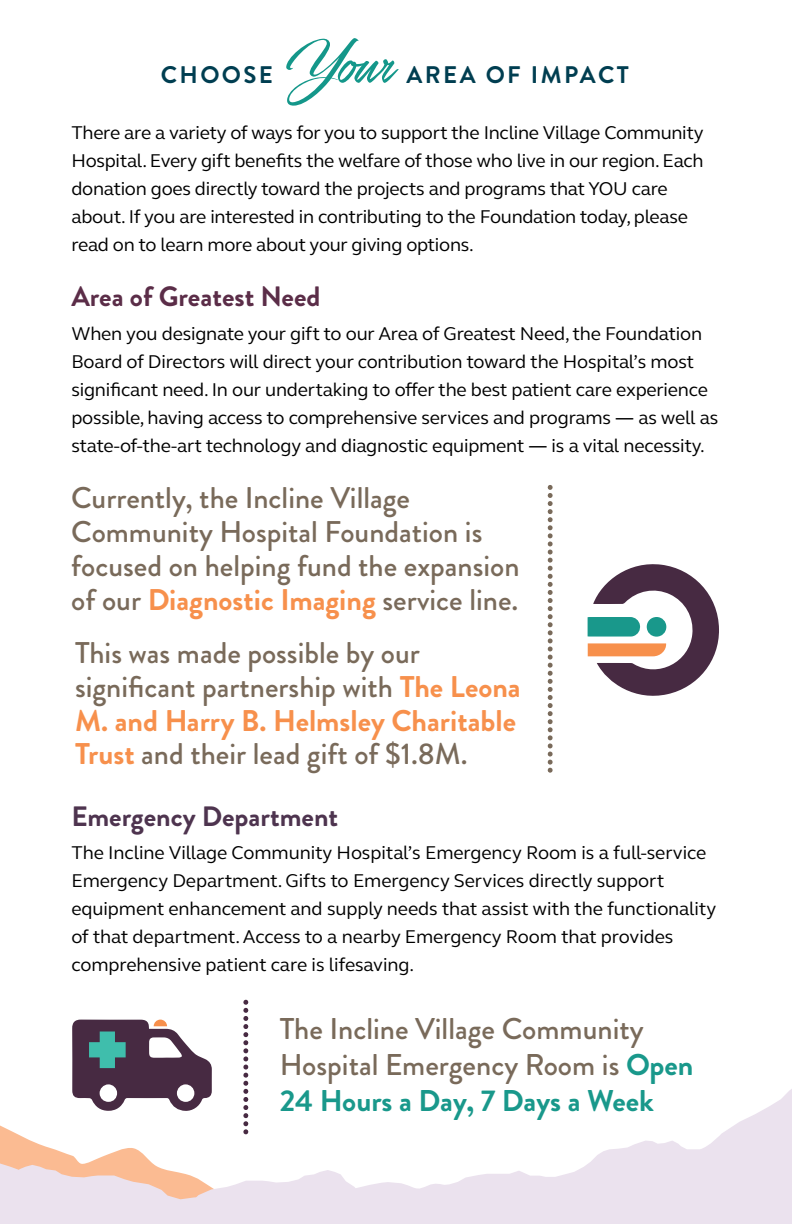
<style>
.page{position:relative;width:792px;height:1224px;background:#fff}
.page>*{position:absolute;margin:0;border:0;box-sizing:border-box;transform-origin:0 0}
.t1{font:54px "Stackyard";color:#14978a}
.t2{font:500 30px/34px "Brandon Grotesque";color:#796a5a}
.t3{font:700 28px "Brandon Grotesque";color:#4e344f}
.t4{font:700 28px "Brandon Grotesque";color:#5b2d48}
.t5{font:700 24px "Brandon Grotesque";letter-spacing:.1em;color:#003e51}
.t6{font:19px/28px "FS Elliot Pro";letter-spacing:-.01em;color:#000}
.s1{font-family:"Blacksword"}
.s2{font-family:"Open Sans"}
.s3{font-weight:700;color:#f7904c}
.s4{font-weight:700;color:#19988b}
</style>
<div class="page">
<svg style="left:331px;top:1089px;width:461px;height:135px"></svg>
<svg style="left:331px;top:1175px;width:180px;height:49px;background:#ede5f0"></svg>
<svg style="left:212px;top:1050px;width:119px;height:174px"></svg>
<svg style="left:548px;top:487px;width:5px;height:286px"></svg>
<svg style="left:588px;top:564px;width:131px;height:132px"></svg>
<div style="left:647px;top:617px;width:19px;height:20px;background:#19988b;border-radius:50%"></div>
<svg style="left:243px;top:1002px;width:5px;height:133px"></svg>
<svg style="left:0;top:1019px;width:212px;height:205px"></svg>
<p class="t5" style="left:161px;top:58px;width:114px">CHOOSE</p>
<h1 class="t1" style="left:282px;top:40px;width:115px"><span class="s1">Y</span>our</h1>
<p class="t5" style="left:406px;top:58px;width:224px">AREA OF IMPACT</p>
<p class="t6" style="left:71px;top:118px;width:634px">There are a variety of ways for you to support the Incline Village Community Hospital. Every gift benefits the welfare of those who live in our region. Each donation goes directly toward the projects and programs that YOU care about. If you are interested in contributing to the Foundation today, please read on to learn more about your giving options.</p>
<h3 class="t4" style="left:71px;top:277px;width:251px">Area of Greatest Need</h3>
<p class="t6" style="left:71px;top:319px;width:648px">When you designate your gift to our Area of Greatest Need, the Foundation Board of Directors will direct your contribution toward the Hospital’s most significant need. In our undertaking to offer the best patient care experience possible, having access to comprehensive services and programs <span class="s2">—</span> as well as state-of-the-art technology and diagnostic equipment <span class="s2">—</span> is a vital necessity.</p>
<h2 class="t2" style="left:71px;top:481px;width:450px">Currently, the Incline Village Community Hospital Foundation is focused on helping fund the expansion of our <span class="s3">Diagnostic Imaging</span> service line.</h2>
<h2 class="t2" style="left:75px;top:636px;width:447px">This was made possible by our significant partnership with <span class="s3">The Leona M. and Harry B. Helmsley Charitable Trust</span> and their lead gift of $1.8M.</h2>
<h3 class="t3" style="left:71px;top:796px;width:268px">Emergency Department</h3>
<p class="t6" style="left:71px;top:838px;width:646px">The Incline Village Community Hospital’s Emergency Room is a full-service Emergency Department. Gifts to Emergency Services directly support equipment enhancement and supply needs that assist with the functionality of that department. Access to a nearby Emergency Room that provides comprehensive patient care is lifesaving.</p>
<h2 class="t2" style="left:280px;top:1011px;width:415px;line-height:36px">The Incline Village Community<br>Hospital Emergency Room is <span class="s4">Open<br>24 Hours a Day, 7 Days a Week</span></h2>
</div>
